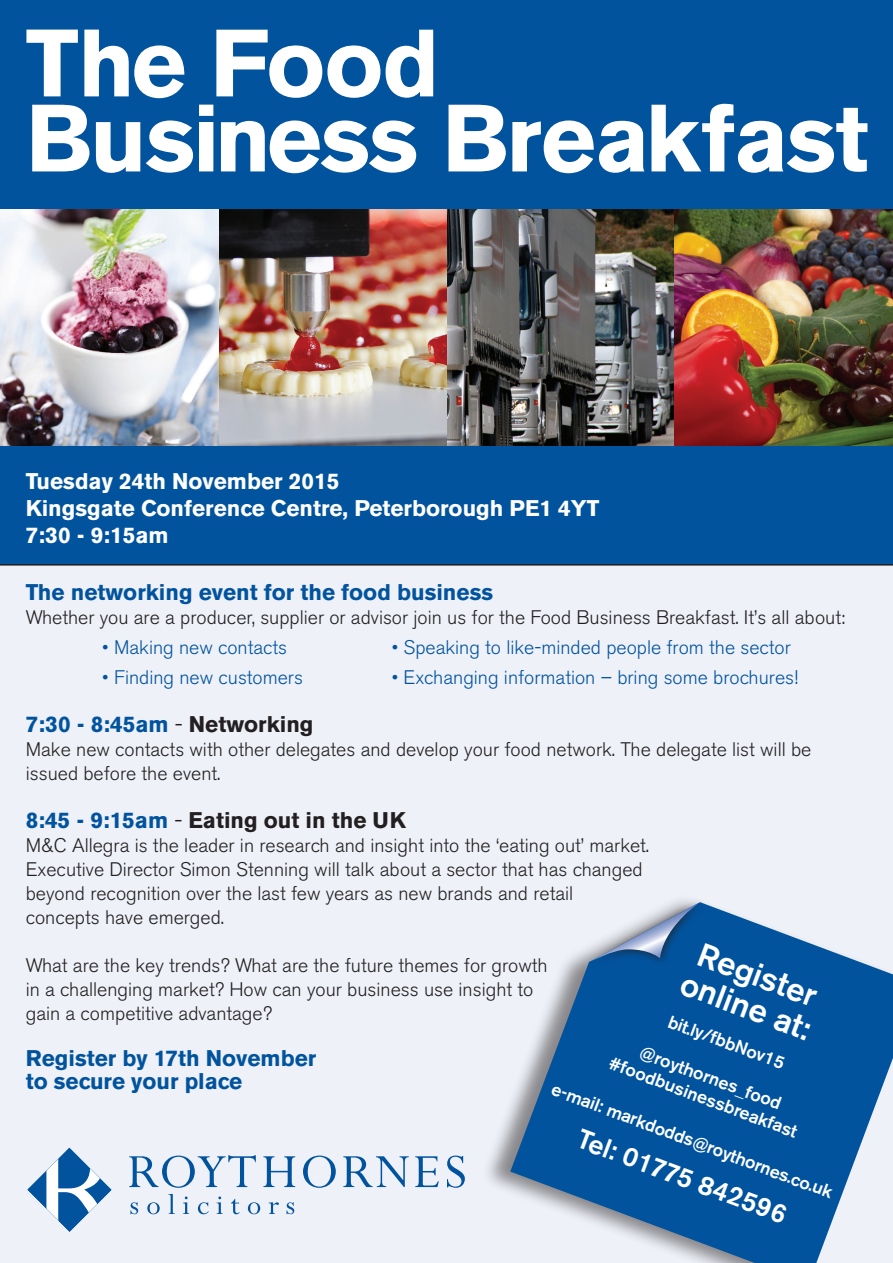
<style>
.page{position:relative;width:893px;height:1263px;background:#eef1f8}
.page>*{position:absolute;margin:0;border:0;box-sizing:border-box;transform-origin:0 0}
.t1{font:700 94.5px/75px "Akzidenz Grotesk BE";letter-spacing:-.01em;color:#fff}
.t2{font:500 33px/33.2px "Akzidenz Grotesk BE";color:#fff}
.t3{font:500 27px "Akzidenz Grotesk BE";color:#fff}
.t4{font:700 22.5px/22.5px "Akzidenz Grotesk BE";color:#01539e}
.t5{font:700 22.5px/27px "Akzidenz Grotesk BE";color:#fff}
.t6{font:700 22.5px "Akzidenz Grotesk BE";color:#231f20}
.t7{font:300 19.5px/24px "Akzidenz Grotesk BE";color:#231f20}
.t8{font:300 19.5px "Akzidenz Grotesk BE";color:#01539e}
.t9{font:500 18px/21px "Akzidenz Grotesk BE";color:#fff;text-align:center}
.s1{font-weight:300;color:#231f20}
.s2{color:#231f20}
.s3{color:#01539e}
.s4{font-weight:300}
</style>
<div class="page">
<div style="left:0;top:445px;width:893px;height:121px;background:#01539e"></div>
<div style="left:0;top:0;width:893px;height:209px;background:#01539e"></div>
<img style="left:0;top:209px;width:893px;height:236px">
<svg style="left:27px;top:1148px;width:84px;height:84px"></svg>
<svg style="left:129px;top:1155px;width:127px;height:33px"></svg>
<svg style="left:263px;top:1156px;width:32px;height:31px"></svg>
<svg style="left:303px;top:1155px;width:33px;height:33px"></svg>
<svg style="left:343px;top:1156px;width:66px;height:31px"></svg>
<svg style="left:415px;top:1156px;width:24px;height:31px"></svg>
<svg style="left:447px;top:1155px;width:18px;height:33px"></svg>
<svg style="left:130px;top:1202px;width:8px;height:12px"></svg>
<svg style="left:147px;top:1202px;width:13px;height:12px"></svg>
<svg style="left:168px;top:1194px;width:7px;height:20px"></svg>
<svg style="left:183px;top:1196px;width:6px;height:18px"></svg>
<svg style="left:198px;top:1202px;width:11px;height:12px"></svg>
<svg style="left:217px;top:1196px;width:6px;height:18px"></svg>
<svg style="left:231px;top:1199px;width:9px;height:15px"></svg>
<svg style="left:248px;top:1202px;width:12px;height:12px"></svg>
<svg style="left:269px;top:1202px;width:10px;height:12px"></svg>
<svg style="left:287px;top:1202px;width:7px;height:12px"></svg>
<div style="left:481px;top:893px;width:412px;height:370px;background:#231f20;opacity:.5"></div>
<svg style="left:510px;top:902px;width:383px;height:361px;fill:#01539e"></svg>
<div style="left:585px;top:897px;width:122px;height:73px;background:#231f20;opacity:.75"></div>
<svg style="left:589px;top:902px;width:111px;height:60px"></svg>
<h1 class="t1" style="left:26px;top:27px;width:844px">The Food<br>Business Breakfast</h1>
<p class="t5" style="left:26px;top:468px;width:575px">Tuesday 24th November 2015<br>Kingsgate Conference Centre, Peterborough PE1 4YT<br>7:30 - 9:15am</p>
<p class="t4" style="left:26px;top:581px;width:469px">The networking event for the food business</p>
<p class="t7" style="left:26px;top:605px;width:821px">Whether you are a producer, supplier or advisor join us for the Food Business Breakfast. It’s all about:</p>
<p class="t8" style="left:102px;top:636px;width:186px">• Making new contacts</p>
<p class="t8" style="left:392px;top:636px;width:401px">• Speaking to like-minded people from the sector</p>
<p class="t8" style="left:102px;top:666px;width:202px">• Finding new customers</p>
<p class="t8" style="left:392px;top:666px;width:408px">• Exchanging information – bring some brochures!</p>
<p class="t4" style="left:26px;top:713px;width:289px">7:30 - 8:45am <span class="s1">-</span> <span class="s2">Networking</span></p>
<p class="t7" style="left:26px;top:737px;width:787px">Make new contacts with other delegates and develop your food network. The delegate list will be issued before the event.</p>
<p class="t6" style="left:26px;top:807px;width:382px"><span class="s3">8:45 - 9:15am</span> <span class="s4">-</span> Eating out in the UK</p>
<p class="t7" style="left:26px;top:833px;width:625px">M&amp;C Allegra is the leader in research and insight into the ‘eating out’ market.<br>Executive Director Simon Stenning will talk about a sector that has changed beyond recognition over the last few years as new brands and retail concepts have emerged.</p>
<p class="t7" style="left:26px;top:954px;width:523px">What are the key trends? What are the future themes for growth in a challenging market? How can your business use insight to gain a competitive advantage?</p>
<p class="t4" style="left:26px;top:1047px;width:292px">Register by 17th November to secure your place</p>
<h2 class="t2" style="left:700px;top:935px;width:138px;rotate:21deg">Register online at:</h2>
<p class="t9" style="left:672px;top:1011px;width:124px;rotate:20deg">bit.ly/fbbNov15</p>
<p class="t9" style="left:555px;top:1079px;width:300px;rotate:20deg">e-mail: markdodds@roythornes.co.uk</p>
<p class="t9" style="left:620px;top:1033px;width:201px;rotate:20deg">@roythornes_food #foodbusinessbreakfast</p>
<h3 class="t3" style="left:584px;top:1123px;width:223px;rotate:20deg">Tel: 01775 842596</h3>
</div>
